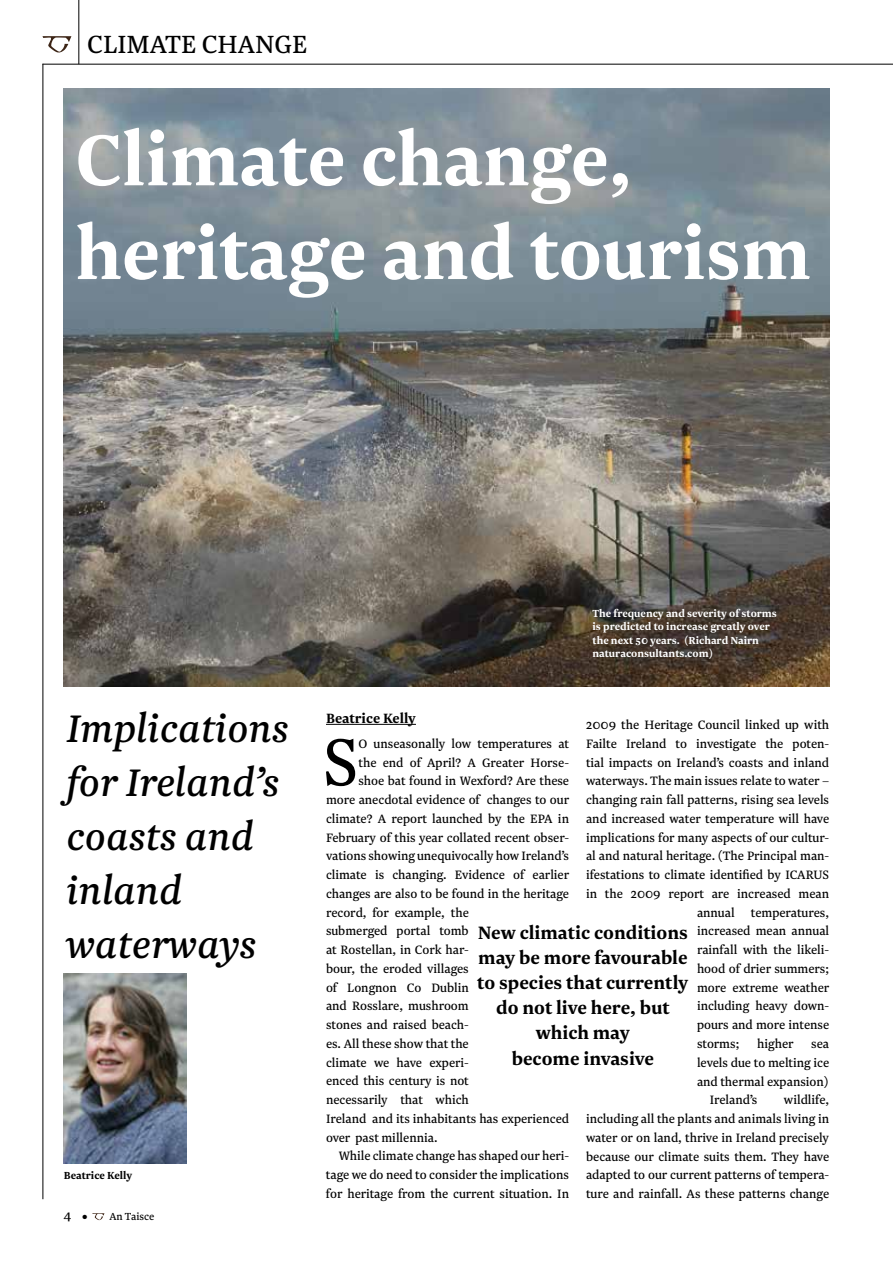
<style>
.page{position:relative;width:893px;height:1263px;background:#fff}
.page>*{position:absolute;margin:0;border:0;box-sizing:border-box;transform-origin:0 0}
.t1{font:700 84.45px/93.8px "Newzald";color:#fff}
.t2{font:78px "Newzald";color:#000}
.t3{font:italic 45px/54px "Newzald";color:#000}
.t4{font:29.1px "Newzald";color:#000}
.t5{font:700 21px/25.2px "Newzald";color:#000;text-align:center}
.t6{font:700 15.75px "Newzald";color:#000}
.t7{font:15px "Newzald";color:#000}
.t8{font:14.25px/18.8px "Newzald";color:#000;text-align:justify}
.t9{font:700 12px/13.5px "Newzald";color:#fff}
.t10{font:700 12px "Newzald";color:#000}
.t11{font:12px "Newzald";color:#000}
</style>
<div class="page">
<hr style="left:326px;top:724px;width:90px;height:1px;background:#000">
<svg style="left:43px;top:36px;width:28px;height:17px"></svg>
<hr style="left:78px;top:0;width:1px;height:64px;background:#000">
<hr style="left:43px;top:64px;width:1px;height:1135px;background:#000">
<hr style="left:43px;top:64px;width:850px;height:1px;background:#000">
<svg style="left:92px;top:1213px;width:12px;height:7px"></svg>
<img style="left:64px;top:88px;width:765px;height:598px">
<img style="left:64px;top:974px;width:123px;height:189px">
<h3 class="t4" style="left:87px;top:27px;width:222px">CLIMATE CHANGE</h3>
<h1 class="t1" style="left:75px;top:110px;width:737px">Climate change, heritage and tourism</h1>
<h3 class="t3" style="left:66px;top:700px;width:224px">Implications for Ireland’s coasts and inland waterways</h3>
<p class="t10" style="left:64px;top:1168px;width:70px">Beatrice Kelly</p>
<p class="t7" style="left:64px;top:1206px;width:9px">4</p>
<p class="t11" style="left:82px;top:1209px;width:73px">● An Taisce</p>
<p class="t9" style="left:592px;top:606px;width:186px">The frequency and severity of storms is predicted to increase greatly over the next 50 years. (Richard Nairn naturaconsultants.com)</p>
<p class="t6" style="left:326px;top:708px;width:91px">Beatrice Kelly</p>
<h2 class="t2" style="left:322px;top:715px;width:38px">S</h2>
<p class="t8" style="left:359px;top:734px;width:212px">o unseasonally low temperatures at</p>
<p class="t8" style="left:586px;top:715px;width:245px">2009 the Heritage Council linked up with</p>
<p class="t8" style="left:586px;top:734px;width:245px">Failte Ireland to investigate the poten-</p>
<p class="t8" style="left:586px;top:753px;width:245px">tial impacts on Ireland’s coasts and inland</p>
<p class="t8" style="left:586px;top:771px;width:245px">waterways. The main issues relate to water –</p>
<p class="t8" style="left:586px;top:790px;width:245px">changing rain fall patterns, rising sea levels</p>
<p class="t8" style="left:586px;top:809px;width:245px">and increased water temperature will have</p>
<p class="t8" style="left:586px;top:828px;width:245px">implications for many aspects of our cultur-</p>
<p class="t8" style="left:586px;top:846px;width:245px">al and natural heritage. (The Principal man-</p>
<p class="t8" style="left:586px;top:865px;width:245px">ifestations to climate identified by ICARUS</p>
<p class="t8" style="left:586px;top:884px;width:245px">in the 2009 report are increased mean</p>
<p class="t8" style="left:697px;top:903px;width:134px">annual temperatures,</p>
<p class="t8" style="left:697px;top:921px;width:134px">increased mean annual</p>
<p class="t8" style="left:697px;top:940px;width:134px">rainfall with the likeli-</p>
<p class="t8" style="left:697px;top:959px;width:134px">hood of drier summers;</p>
<p class="t8" style="left:697px;top:978px;width:134px">more extreme weather</p>
<p class="t8" style="left:697px;top:996px;width:134px">including heavy down-</p>
<p class="t8" style="left:697px;top:1015px;width:134px">pours and more intense</p>
<p class="t8" style="left:697px;top:1034px;width:44px">storms;</p>
<p class="t8" style="left:757px;top:1034px;width:38px">higher</p>
<p class="t8" style="left:811px;top:1034px;width:19px">sea</p>
<p class="t8" style="left:697px;top:1053px;width:134px">levels due to melting ice</p>
<p class="t8" style="left:697px;top:1071px;width:133px">and thermal expansion)</p>
<p class="t8" style="left:710px;top:1090px;width:49px">Ireland’s</p>
<p class="t8" style="left:359px;top:753px;width:212px">the end of April? A Greater Horse-</p>
<p class="t8" style="left:359px;top:771px;width:212px">shoe bat found in Wexford? Are these</p>
<p class="t8" style="left:326px;top:790px;width:245px">more anecdotal evidence of changes to our</p>
<p class="t8" style="left:326px;top:809px;width:245px">climate? A report launched by the EPA in</p>
<p class="t8" style="left:326px;top:828px;width:245px">February of this year collated recent obser-</p>
<p class="t8" style="left:326px;top:846px;width:245px">vations showing unequivocally how Ireland’s</p>
<p class="t8" style="left:326px;top:865px;width:245px">climate is changing. Evidence of earlier</p>
<p class="t8" style="left:326px;top:884px;width:245px">changes are also to be found in the heritage</p>
<p class="t8" style="left:326px;top:903px;width:144px">record, for example, the</p>
<p class="t8" style="left:326px;top:921px;width:144px">submerged portal tomb</p>
<p class="t8" style="left:326px;top:940px;width:144px">at Rostellan, in Cork har-</p>
<p class="t8" style="left:326px;top:959px;width:144px">bour, the eroded villages</p>
<p class="t8" style="left:326px;top:978px;width:144px">of Longnon Co Dublin</p>
<p class="t8" style="left:326px;top:996px;width:144px">and Rosslare, mushroom</p>
<p class="t8" style="left:326px;top:1015px;width:144px">stones and raised beach-</p>
<p class="t8" style="left:326px;top:1034px;width:144px">es. All these show that the</p>
<p class="t8" style="left:326px;top:1053px;width:144px">climate we have experi-</p>
<p class="t8" style="left:326px;top:1071px;width:144px">enced this century is not</p>
<p class="t8" style="left:326px;top:1090px;width:144px">necessarily that which</p>
<p class="t8" style="left:326px;top:1109px;width:245px">Ireland and its inhabitants has experienced</p>
<p class="t8" style="left:326px;top:1128px;width:113px">over past millennia.</p>
<p class="t8" style="left:339px;top:1146px;width:232px">While climate change has shaped our heri-</p>
<p class="t8" style="left:326px;top:1165px;width:245px">tage we do need to consider the implications</p>
<p class="t8" style="left:326px;top:1184px;width:245px">for heritage from the current situation. In</p>
<h3 class="t5" style="left:477px;top:919px;width:213px">New climatic conditions may be more favourable to species that currently do not live here, but which may<br>become invasive</h3>
<p class="t8" style="left:586px;top:1090px;width:245px;text-indent:198px">wildlife, including all the plants and animals living in water or on land, thrive in Ireland precisely because our climate suits them. They have adapted to our current patterns of tempera&shy;ture and rainfall. As these patterns change</p>
</div>
